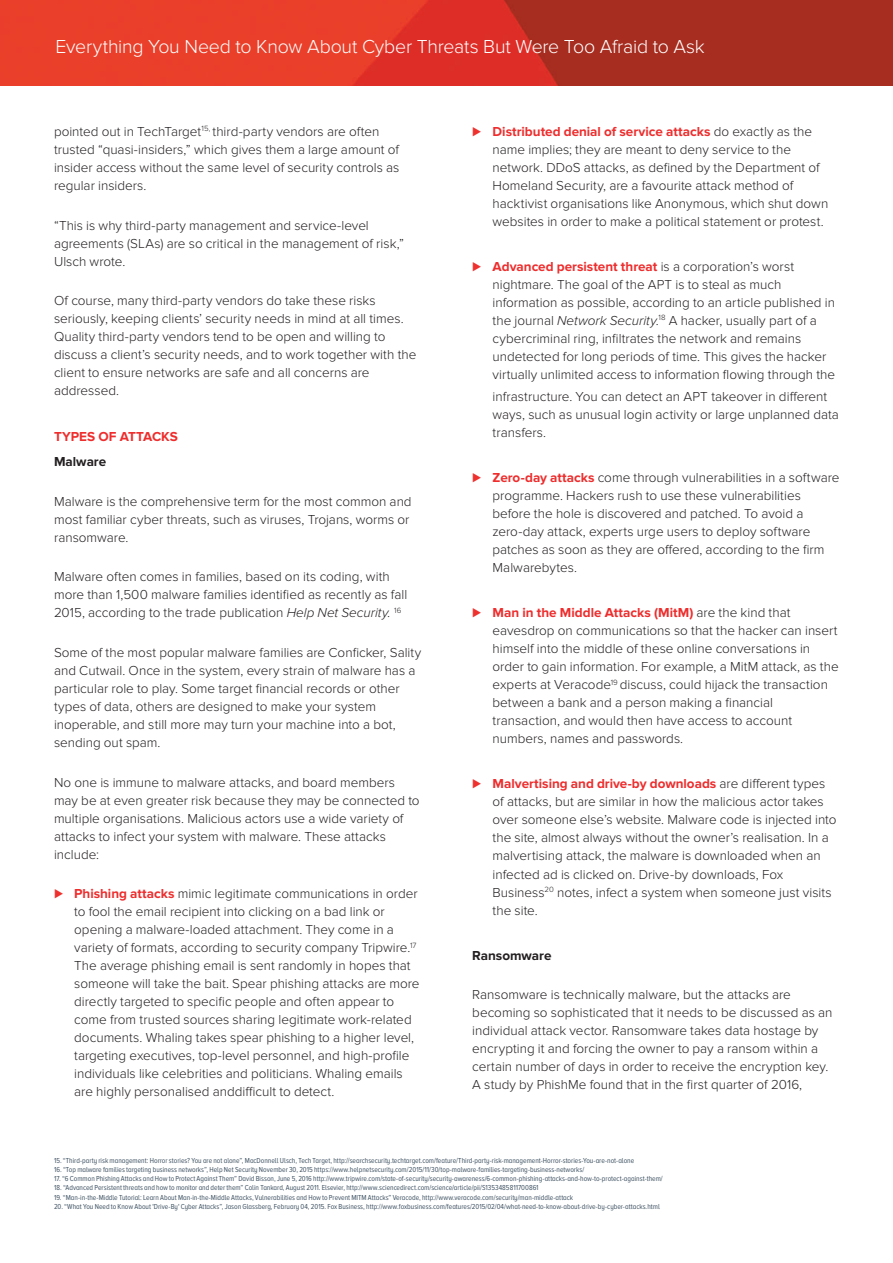
<style>
.page{position:relative;width:893px;height:1263px;background:#fff}
.page>*{position:absolute;margin:0;border:0;box-sizing:border-box;transform-origin:0 0}
.t1{font:300 19.5px "Proxima Nova";letter-spacing:-.015em;color:#fff}
.t2{font:300 13.5px/18px "Proxima Nova";color:#231f20}
.t3{font:700 13.5px "Proxima Nova";letter-spacing:-.005em;color:#231f20}
.t4{font:700 13.5px "Proxima Nova";letter-spacing:.005em;color:#ee2d2d}
.t5{font:7.5px "Proxima Nova A Cond";color:#415464}
.s1{font-style:italic}
.s2{font-size:15px;color:#ee312e}
.s3{font-weight:700;color:#ee2d2d}
.s4{font-weight:700;color:#ee312e}
</style>
<div class="page">
<img style="left:1px;top:0;width:892px;height:86px">
<img style="left:0;top:0;width:1px;height:86px">
<h1 class="t1" style="left:55px;top:36px;width:651px">Everything You Need to Know About Cyber Threats But Were Too Afraid to Ask</h1>
<p class="t2" style="left:54px;top:123px;width:347px">pointed out in TechTarget<sup>15,</sup> third-party vendors are often trusted “quasi-insiders,” which gives them a large amount of insider access without the same level of security controls as regular insiders.</p>
<p class="t2" style="left:54px;top:216px;width:351px">“This is why third-party management and service-level agreements (SLAs) are so critical in the management of risk,”<br>Ulsch wrote.</p>
<p class="t2" style="left:54px;top:292px;width:364px">Of course, many third-party vendors do take these risks seriously, keeping clients’ security needs in mind at all times.<br>Quality third-party vendors tend to be open and willing to discuss a client’s security needs, and to work together with the client to ensure networks are safe and all concerns are addressed.</p>
<p class="t4" style="left:54px;top:429px;width:125px">TYPES OF ATTACKS</p>
<p class="t3" style="left:54px;top:454px;width:54px">Malware</p>
<p class="t2" style="left:54px;top:492px;width:359px">Malware is the comprehensive term for the most common and most familiar cyber threats, such as viruses, Trojans, worms or ransomware.</p>
<p class="t2" style="left:54px;top:568px;width:355px">Malware often comes in families, based on its coding, with more than 1,500 malware families identified as recently as fall<br>2015, according to the trade publication <span class="s1">Help Net Security.</span> <sup>16</sup></p>
<p class="t2" style="left:54px;top:644px;width:369px">Some of the most popular malware families are Conficker, Sality and Cutwail. Once in the system, every strain of malware has a particular role to play. Some target financial records or other types of data, others are designed to make your system inoperable, and still more may turn your machine into a bot, sending out spam.</p>
<p class="t2" style="left:54px;top:773px;width:367px">No one is immune to malware attacks, and board members may be at even greater risk because they may be connected to multiple organisations. Malicious actors use a wide variety of attacks to infect your system with malware. These attacks include:</p>
<p class="t2" style="left:74px;top:885px;width:347px;text-indent:-20px"><span class="s2">⊲</span> <span class="s3">Phishing attack</span><span class="s4">s</span> mimic legitimate communications in order to fool the email recipient into clicking on a bad link or opening a malware-loaded attachment. They come in a variety of formats, according to security company Tripwire.<sup>17<br></sup>The average phishing email is sent randomly in hopes that someone will take the bait. Spear phishing attacks are more directly targeted to specific people and often appear to come from trusted sources sharing legitimate work-related documents. Whaling takes spear phishing to a higher level, targeting executives, top-level personnel, and high-profile individuals like celebrities and politicians. Whaling emails are highly personalised anddifficult to detect.</p>
<p class="t2" style="left:493px;top:123px;width:337px;text-indent:-20px"><span class="s2">⊲</span> <span class="s3">Distributed denial of service attacks</span> do exactly as the name implies; they are meant to deny service to the network. DDoS attacks, as defined by the Department of Homeland Security, are a favourite attack method of hacktivist organisations like Anonymous, which shut down websites in order to make a political statement or protest.</p>
<p class="t2" style="left:493px;top:258px;width:344px;text-indent:-20px"><span class="s2">⊲</span> <span class="s3">Advanced persistent threat</span> is a corporation’s worst nightmare. The goal of the APT is to steal as much information as possible, according to an article published in the journal <span class="s1">Network Security</span>.<sup>18</sup> A hacker, usually part of a cybercriminal ring, infiltrates the network and remains undetected for long periods of time. This gives the hacker virtually unlimited access to information flowing through the</p>
<p class="t2" style="left:493px;top:388px;width:348px">infrastructure. You can detect an APT takeover in different ways, such as unusual login activity or large unplanned data transfers.</p>
<p class="t2" style="left:493px;top:469px;width:348px;text-indent:-20px"><span class="s2">⊲</span> <span class="s3">Zero-day attacks</span> come through vulnerabilities in a software programme. Hackers rush to use these vulnerabilities before the hole is discovered and patched. To avoid a zero-day attack, experts urge users to deploy software patches as soon as they are offered, according to the firm Malwarebytes.</p>
<p class="t2" style="left:493px;top:604px;width:348px;text-indent:-20px"><span class="s2">⊲</span> <span class="s3">Man in the Middle Attacks (MitM)</span> are the kind that eavesdrop on communications so that the hacker can insert himself into the middle of these online conversations in order to gain information. For example, a MitM attack, as the experts at Veracode<sup>19</sup> discuss, could hijack the transaction between a bank and a person making a financial transaction, and would then have access to account numbers, names and passwords.</p>
<p class="t2" style="left:493px;top:775px;width:346px;text-indent:-20px"><span class="s2">⊲</span> <span class="s3">Malvertising and drive-by downloads</span> are different types of attacks, but are similar in how the malicious actor takes over someone else’s website. Malware code is injected into the site, almost always without the owner’s realisation. In a malvertising attack, the malware is downloaded when an infected ad is clicked on. Drive-by downloads, Fox Business<sup>20</sup> notes, infect a system when someone just visits the site.</p>
<p class="t3" style="left:472px;top:947px;width:81px">Ransomware</p>
<p class="t2" style="left:472px;top:986px;width:362px">Ransomware is technically malware, but the attacks are becoming so sophisticated that it needs to be discussed as an individual attack vector. Ransomware takes data hostage by encrypting it and forcing the owner to pay a ransom within a certain number of days in order to receive the encryption key.<br>A study by PhishMe found that in the first quarter of 2016,</p>
<p class="t5" style="left:54px;top:1157px;width:582px">15. “Third-party risk management: Horror stories? You are not alone”, MacDonnell Ulsch, Tech Target, http://searchsecurity.techtarget.com/feature/Third-party-risk-management-Horror-stories-You-are-not-alone</p>
<p class="t5" style="left:54px;top:1166px;width:532px">16. “Top malware families targeting business networks”, Help Net Security November 30, 2015 https://www.helpnetsecurity.com/2015/11/30/top-malware-families-targeting-business-networks/</p>
<p class="t5" style="left:54px;top:1175px;width:610px">17. “6 Common Phishing Attacks and How to Protect Against Them” David Bisson, June 5, 2016 http://www.tripwire.com/state-of-security/security-awareness/6-common-phishing-attacks-and-how-to-protect-against-them/</p>
<p class="t5" style="left:54px;top:1184px;width:486px">18. “Advanced Persistent threats and how to monitor and deter them” Colin Tankard, August 2011. Elsevier, http://www.sciencedirect.com/science/article/pii/S1353485811700861</p>
<p class="t5" style="left:54px;top:1193px;width:521px">19. “Man-in-the-Middle Tutorial: Learn About Man-in-the-Middle Attacks, Vulnerabilities and How to Prevent MITM Attacks” Veracode, http://www.veracode.com/security/man-middle-attack</p>
<p class="t5" style="left:54px;top:1202px;width:607px">20. “What You Need to Know About 'Drive-By' Cyber Attacks”, Jason Glassberg, February 04, 2015. Fox Business, http://www.foxbusiness.com/features/2015/02/04/what-need-to-know-about-drive-by-cyber-attacks.html</p>
</div>
